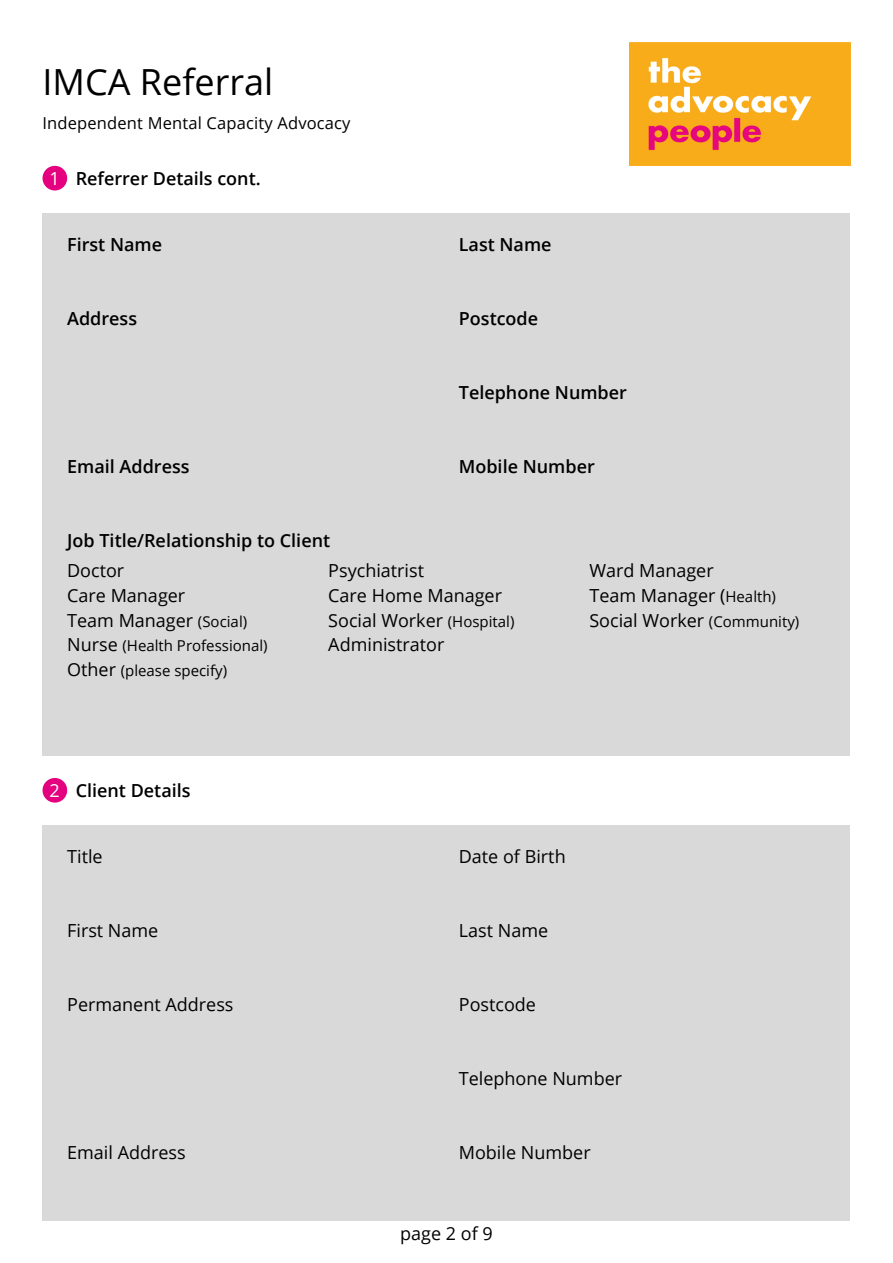
<style>
.page{position:relative;width:893px;height:1263px;background:#fff}
.page>*{position:absolute;margin:0;border:0;box-sizing:border-box;transform-origin:0 0}
.t1{font:36px "Open Sans";color:#000}
.t2{font:18px "Open Sans";color:#000}
.t3{font:600 18px "Open Sans";color:#000}
.t4{font:16.5px "Open Sans";letter-spacing:.01em;color:#000}
.t5{font:15px "Open Sans";color:#000}
.s1{font-weight:400;color:#fff}
.s2{font-size:15px}
.s3{font-size:18px}
</style>
<div class="page">
<img style="left:629px;top:43px;width:221px;height:123px">
<div style="left:43px;top:778px;width:24px;height:25px;background:#e4007f;border-radius:50%"></div>
<div style="left:43px;top:825px;width:807px;height:395px;background:#d9d9d9"></div>
<div style="left:43px;top:213px;width:807px;height:542px;background:#d9d9d9"></div>
<div style="left:43px;top:166px;width:24px;height:24px;background:#e4007f;border-radius:50%"></div>
<h1 class="t1" style="left:43px;top:57px;width:232px">IMCA Referral</h1>
<p class="t4" style="left:43px;top:112px;width:310px">Independent Mental Capacity Advocacy</p>
<p class="t3" style="left:49px;top:166px;width:213px"><span class="s1">1</span> Referrer Details cont.</p>
<p class="t3" style="left:67px;top:232px;width:96px">First Name</p>
<p class="t3" style="left:459px;top:232px;width:94px">Last Name</p>
<p class="t3" style="left:67px;top:306px;width:71px">Address</p>
<p class="t3" style="left:459px;top:306px;width:81px">Postcode</p>
<p class="t3" style="left:67px;top:454px;width:124px">Email Address</p>
<p class="t3" style="left:459px;top:380px;width:170px">Telephone Number</p>
<p class="t3" style="left:459px;top:454px;width:137px">Mobile Number</p>
<p class="t3" style="left:67px;top:528px;width:265px">Job Title/Relationship to Client</p>
<p class="t2" style="left:67px;top:559px;width:59px">Doctor</p>
<p class="t2" style="left:67px;top:608px;width:182px">Team Manager <span class="s2">(Social)</span></p>
<p class="t2" style="left:328px;top:559px;width:97px">Psychiatrist</p>
<p class="t2" style="left:328px;top:608px;width:188px">Social Worker <span class="s2">(Hospital)</span></p>
<p class="t2" style="left:67px;top:583px;width:120px">Care Manager</p>
<p class="t5" style="left:67px;top:636px;width:202px"><span class="s3">Nurse</span> (Health Professional)</p>
<p class="t2" style="left:328px;top:583px;width:175px">Care Home Manager</p>
<p class="t2" style="left:328px;top:632px;width:118px">Administrator</p>
<p class="t5" style="left:67px;top:660px;width:161px"><span class="s3">Other</span> (please specify)</p>
<p class="t2" style="left:589px;top:559px;width:126px">Ward Manager</p>
<p class="t2" style="left:589px;top:608px;width:211px">Social Worker <span class="s2">(Community)</span></p>
<p class="t2" style="left:589px;top:583px;width:188px">Team Manager (<span class="s2">Health)</span></p>
<p class="t3" style="left:49px;top:778px;width:143px"><span class="s1">2</span> Client Details</p>
<p class="t2" style="left:67px;top:845px;width:37px">Title</p>
<p class="t2" style="left:67px;top:918px;width:93px">First Name</p>
<p class="t2" style="left:459px;top:845px;width:108px">Date of Birth</p>
<p class="t2" style="left:459px;top:918px;width:91px">Last Name</p>
<p class="t2" style="left:67px;top:992px;width:168px">Permanent Address</p>
<p class="t2" style="left:459px;top:992px;width:79px">Postcode</p>
<p class="t2" style="left:67px;top:1140px;width:120px">Email Address</p>
<p class="t2" style="left:459px;top:1066px;width:165px">Telephone Number</p>
<p class="t2" style="left:459px;top:1140px;width:133px">Mobile Number</p>
<p class="t2" style="left:400px;top:1221px;width:94px">page 2 of 9</p>
</div>
